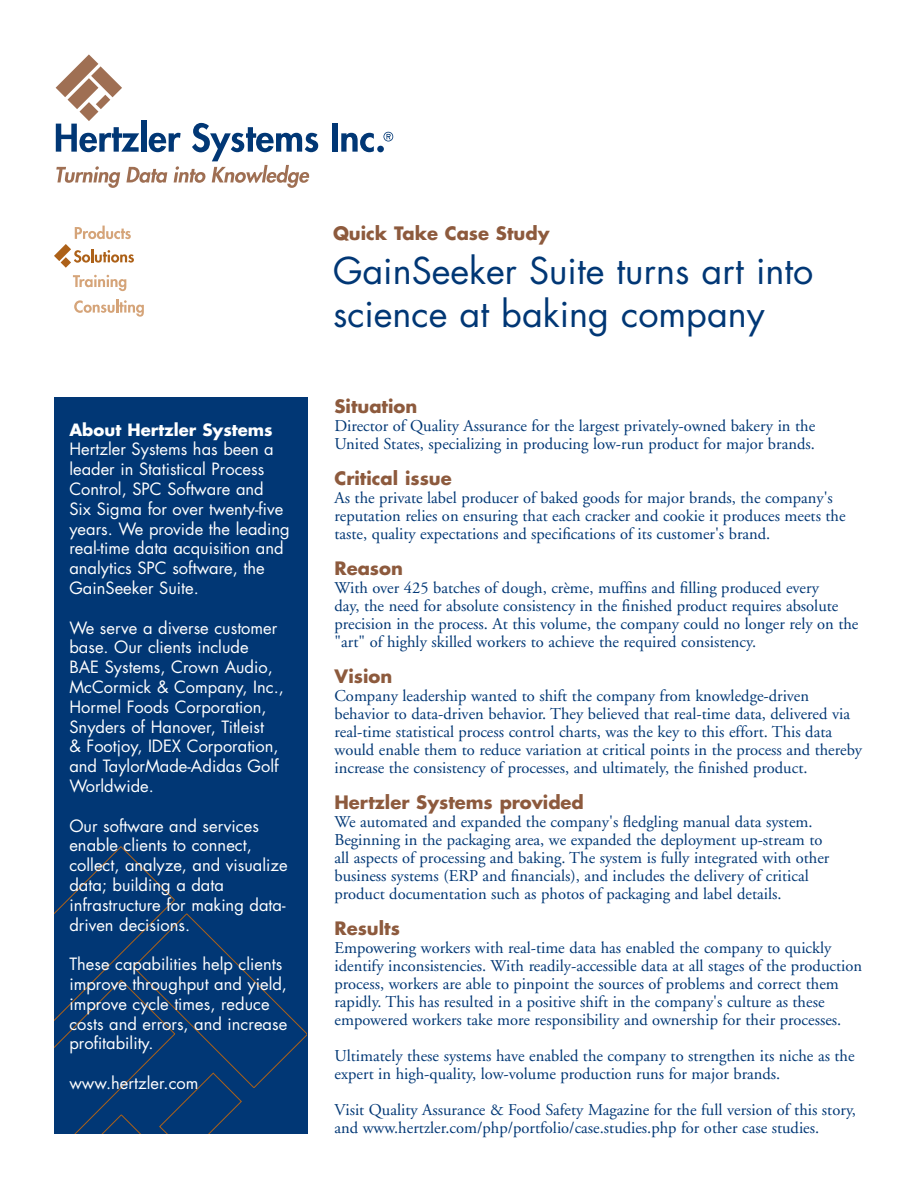
<style>
.page{position:relative;width:918px;height:1188px;background:#fff}
.page>*{position:absolute;margin:0;border:0;box-sizing:border-box;transform-origin:0 0}
.HeadLine{font:36px/43.2px "Futura";color:#013775}
.body_text{font:700 18px "Futura";color:#8d5a3d}
.deck{font:700 18px "Futura";color:#8d5a3d}
.body_text-2{font:16.5px/18px "Adobe Garamond";color:#013775}
.quote{font:16.5px/19.8px "Futura";color:#fff}
.quote-2{font:700 16.5px "Futura";color:#fff}
</style>
<div class="page">
<div style="left:54px;top:397px;width:253px;height:737px;background:#013775"></div>
<svg style="left:54px;top:846px;width:252px;height:288px"></svg>
<svg style="left:91px;top:66px;width:31px;height:31px"></svg>
<svg style="left:56px;top:54px;width:54px;height:55px"></svg>
<svg style="left:80px;top:102px;width:18px;height:19px"></svg>
<div style="left:141px;top:120px;width:5px;height:32px;background:#013775"></div>
<div style="left:332px;top:124px;width:5px;height:28px;background:#013775"></div>
<svg style="left:341px;top:133px;width:33px;height:19px"></svg>
<div style="left:377px;top:146px;width:7px;height:6px;background:#013775;border-radius:50%"></div>
<svg style="left:56px;top:123px;width:262px;height:65px"></svg>
<svg style="left:383px;top:132px;width:10px;height:10px"></svg>
<svg style="left:61px;top:257px;width:10px;height:11px"></svg>
<svg style="left:73px;top:275px;width:53px;height:16px"></svg>
<svg style="left:74px;top:299px;width:70px;height:18px"></svg>
<svg style="left:54px;top:226px;width:80px;height:37px"></svg>
<p class="quote-2" style="left:69px;top:419px;width:205px">About Hertzler Systems</p>
<p class="quote" style="left:69px;top:440px;width:222px">Hertzler Systems has been a leader in Statistical Process<br>Control, SPC Software and<br>Six Sigma for over twenty-five years. We provide the leading real-time data acquisition and analytics SPC software, the<br>GainSeeker Suite.</p>
<p class="quote" style="left:69px;top:618px;width:216px">We serve a diverse customer base. Our clients include<br>BAE Systems, Crown Audio,<br>McCormick &amp; Company, Inc.,<br>Hormel Foods Corporation,<br>Snyders of Hanover, Titleist<br>&amp; Footjoy, IDEX Corporation, and TaylorMade-Adidas Golf<br>Worldwide.</p>
<p class="quote" style="left:69px;top:816px;width:220px">Our software and services enable clients to connect, collect, analyze, and visualize data; building a data infrastructure for making data&shy;driven decisions.</p>
<p class="quote" style="left:69px;top:954px;width:219px">These capabilities help clients improve throughput and yield, improve cycle times, reduce costs and errors, and increase profitability.</p>
<p class="quote" style="left:69px;top:1073px;width:131px">www.hertzler.com</p>
<p class="deck" style="left:333px;top:221px;width:218px">Quick Take Case Study</p>
<p class="HeadLine" style="left:333px;top:249px;width:482px">GainSeeker Suite turns art into science at baking company</p>
<p class="body_text" style="left:334px;top:394px;width:84px">Situation</p>
<p class="body_text-2" style="left:334px;top:417px;width:482px">Director of Quality Assurance for the largest privately-owned bakery in the<br>United States, specializing in producing low-run product for major brands.</p>
<p class="body_text" style="left:334px;top:466px;width:119px">Critical issue</p>
<p class="body_text-2" style="left:334px;top:489px;width:513px">As the private label producer of baked goods for major brands, the company's reputation relies on ensuring that each cracker and cookie it produces meets the taste, quality expectations and specifications of its customer's brand.</p>
<p class="body_text" style="left:334px;top:556px;width:70px">Reason</p>
<p class="body_text-2" style="left:334px;top:579px;width:526px">With over 425 batches of dough, crème, muffins and filling produced every<br>day, the need for absolute consistency in the finished product requires absolute precision in the process. At this volume, the company could no longer rely on the "art" of highly skilled workers to achieve the required consistency.</p>
<p class="body_text" style="left:334px;top:664px;width:59px">Vision</p>
<p class="body_text-2" style="left:334px;top:687px;width:529px">Company leadership wanted to shift the company from knowledge-driven behavior to data-driven behavior. They believed that real-time data, delivered via real-time statistical process control charts, was the key to this effort. This data would enable them to reduce variation at critical points in the process and thereby increase the consistency of processes, and ultimately, the finished product.</p>
<p class="body_text" style="left:334px;top:790px;width:251px">Hertzler Systems provided</p>
<p class="body_text-2" style="left:334px;top:813px;width:496px">We automated and expanded the company's fledgling manual data system.<br>Beginning in the packaging area, we expanded the deployment up-stream to all aspects of processing and baking. The system is fully integrated with other business systems (ERP and financials), and includes the delivery of critical product documentation such as photos of packaging and label details.</p>
<p class="body_text" style="left:334px;top:916px;width:67px">Results</p>
<p class="body_text-2" style="left:334px;top:939px;width:529px">Empowering workers with real-time data has enabled the company to quickly identify inconsistencies. With readily-accessible data at all stages of the production process, workers are able to pinpoint the sources of problems and correct them rapidly. This has resulted in a positive shift in the company's culture as these empowered workers take more responsibility and ownership for their processes.</p>
<p class="body_text-2" style="left:334px;top:1047px;width:522px">Ultimately these systems have enabled the company to strengthen its niche as the expert in high-quality, low-volume production runs for major brands.</p>
<p class="body_text-2" style="left:334px;top:1101px;width:523px">Visit Quality Assurance &amp; Food Safety Magazine for the full version of this story, and www.hertzler.com/php/portfolio/case.studies.php for other case studies.</p>
</div>
